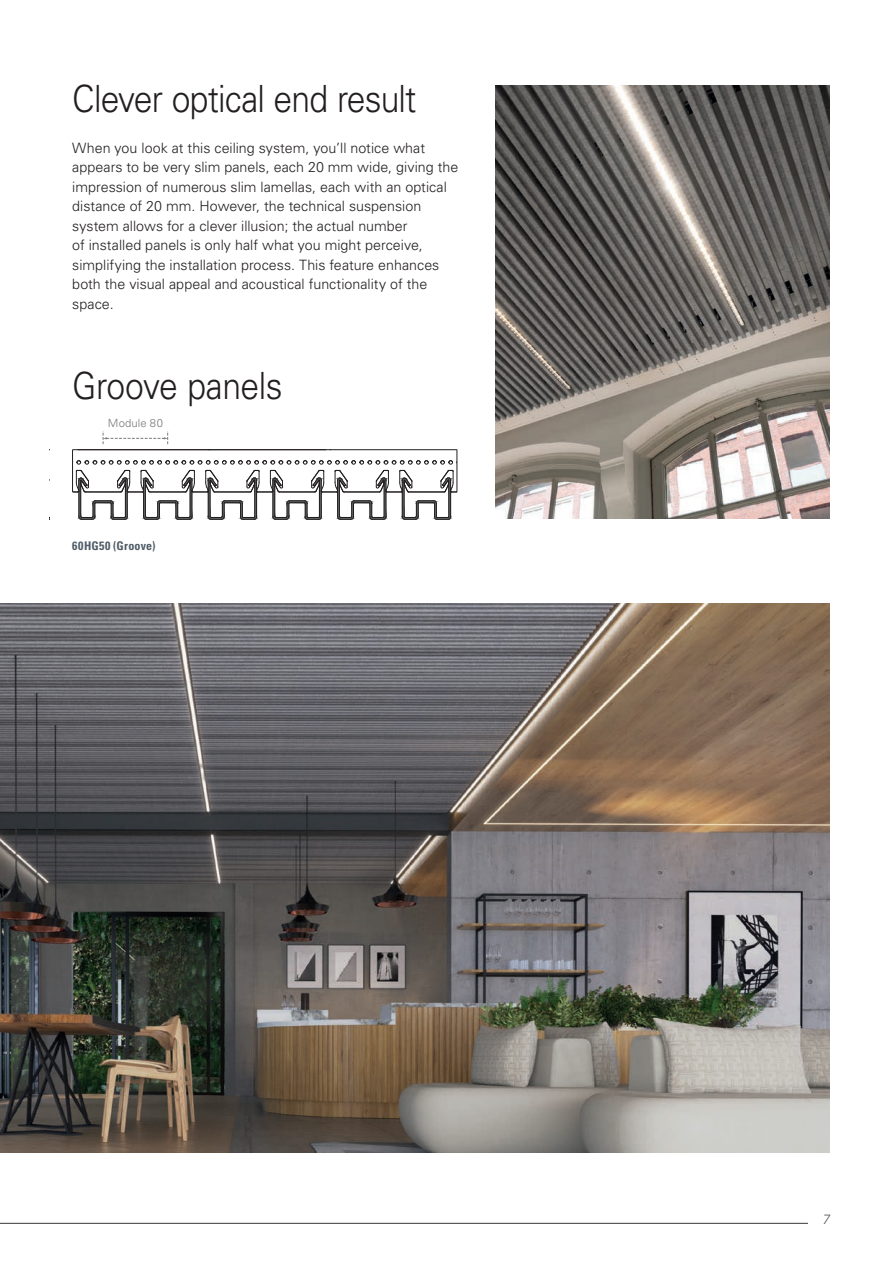
<style>
.page{position:relative;width:893px;height:1263px;background:#fff}
.page>*{position:absolute;margin:0;border:0;box-sizing:border-box;transform-origin:0 0}
.t1{font:300 37.5px "Univers LT Std";letter-spacing:-.025em;color:#231f20;scale:.9 1}
.t2{font:300 14.25px/19.5px "Univers LT Std";color:#231f20}
.t3{font:italic 300 13.5px "Univers LT Std";color:#57585a}
.t4{font:700 condensed 12px "Univers LT Std";letter-spacing:.025em;color:#505c65}
.t5{font:300 11.25px "Univers LT Std";letter-spacing:.015em;color:#76787b}
</style>
<div class="page">
<hr style="left:0;top:1223px;width:808px;height:1px;background:#57585a">
<img style="left:0;top:604px;width:829px;height:548px">
<img style="left:495px;top:85px;width:334px;height:434px">
<hr style="left:330px;top:449px;width:149px;height:1px;background:#231f20">
<hr style="left:209px;top:449px;width:122px;height:1px;background:#231f20">
<hr style="left:50px;top:449px;width:159px;height:1px;background:#231f20">
<svg style="left:73px;top:470px;width:384px;height:50px"></svg>
<svg style="left:73px;top:460px;width:384px;height:4px"></svg>
<div style="left:457px;top:431px;width:22px;height:99px;background:#fff"></div>
<div style="left:50px;top:431px;width:23px;height:99px;background:#fff"></div>
<hr style="left:457px;top:450px;width:1px;height:42px;background:#231f20">
<hr style="left:72px;top:450px;width:1px;height:42px;background:#231f20">
<svg style="left:103px;top:431px;width:65px;height:13px"></svg>
<h1 class="t1" style="left:72px;top:76px;width:384px">Clever optical end result</h1>
<p class="t2" style="left:72px;top:138px;width:387px">When you look at this ceiling system, you’ll notice what appears to be very slim panels, each 20 mm wide, giving the impression of numerous slim lamellas, each with an optical distance of 20 mm. However, the technical suspension system allows for a clever illusion; the actual number<br>of installed panels is only half what you might perceive, simplifying the installation process. This feature enhances both the visual appeal and acoustical functionality of the space.</p>
<h1 class="t1" style="left:72px;top:364px;width:235px">Groove panels</h1>
<p class="t5" style="left:108px;top:416px;width:57px">Module 80</p>
<p class="t4" style="left:72px;top:538px;width:85px">60HG50 (Groove)</p>
<p class="t3" style="left:822px;top:1211px;width:9px">7</p>
</div>
